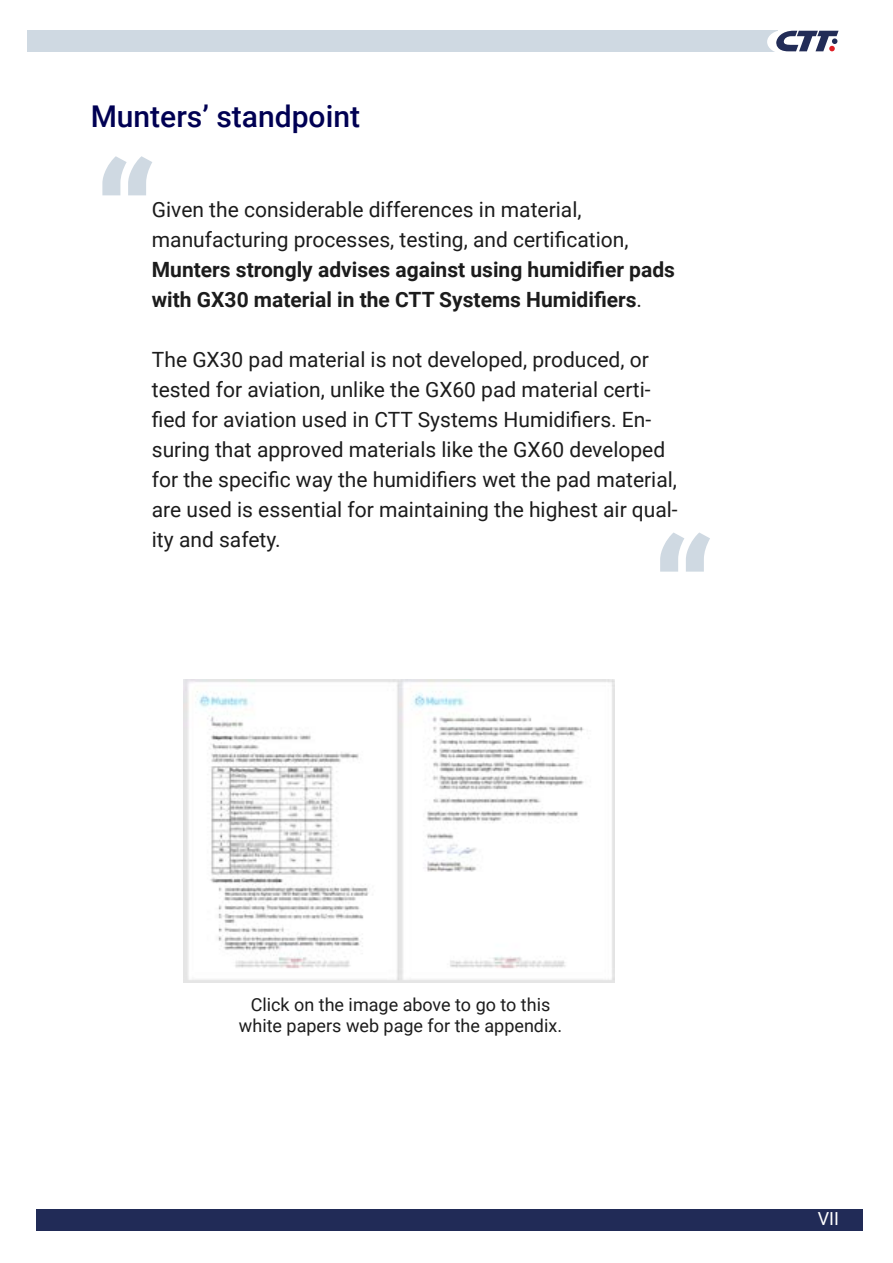
<style>
.page{position:relative;width:893px;height:1263px;background:#fff}
.page>*{position:absolute;margin:0;border:0;box-sizing:border-box;transform-origin:0 0}
.t1{font:900 150px "Roboto";color:#cfd9e2}
.t2{font:500 30px "Roboto";color:#000053}
.t3{font:21px/30px "Roboto";color:#1c1c1c}
.t4{font:700 21px/30px "Roboto";color:#1c1c1c}
.t5{font:18px/21px "Roboto";color:#1c1c1c;text-align:center}
.t6{font:18px "Roboto";color:#fff}
.s1{font-weight:400}
</style>
<div class="page">
<div style="left:36px;top:1209px;width:826px;height:21px;background:#212b57"></div>
<div style="left:27px;top:31px;width:751px;height:21px;background:#cfd9e2"></div>
<div style="left:768px;top:31px;width:34px;height:22px;background:#fff;border-radius:50%"></div>
<div style="left:767px;top:30px;width:36px;height:24px;border:2px solid #fff;border-radius:50%"></div>
<svg style="left:776px;top:31px;width:62px;height:20px"></svg>
<img style="left:183px;top:679px;width:431px;height:303px">
<h2 class="t2" style="left:91px;top:95px;width:271px">Munters’ standpoint</h2>
<h1 class="t1" style="left:94px;top:113px;width:66px">“</h1>
<p class="t3" style="left:152px;top:194px;width:478px">Given the considerable differences in material, manufacturing processes, testing, and certification,</p>
<p class="t4" style="left:152px;top:254px;width:525px">Munters strongly advises against using humidifier pads with GX30 material in the CTT Systems Humidifiers<span class="s1">.</span></p>
<p class="t3" style="left:152px;top:344px;width:527px">The GX30 pad material is not developed, produced, or tested for aviation, unlike the GX60 pad material certi&shy;fied for aviation used in CTT Systems Humidifiers. En&shy;suring that approved materials like the GX60 developed for the specific way the humidifiers wet the pad material, are used is essential for maintaining the highest air qual&shy;ity and safety.</p>
<h1 class="t1" style="left:652px;top:489px;width:66px">“</h1>
<p class="t5" style="left:239px;top:993px;width:325px">Click on the image above to go to this white papers web page for the appendix.</p>
<p class="t6" style="left:818px;top:1206px;width:23px">VII</p>
</div>
